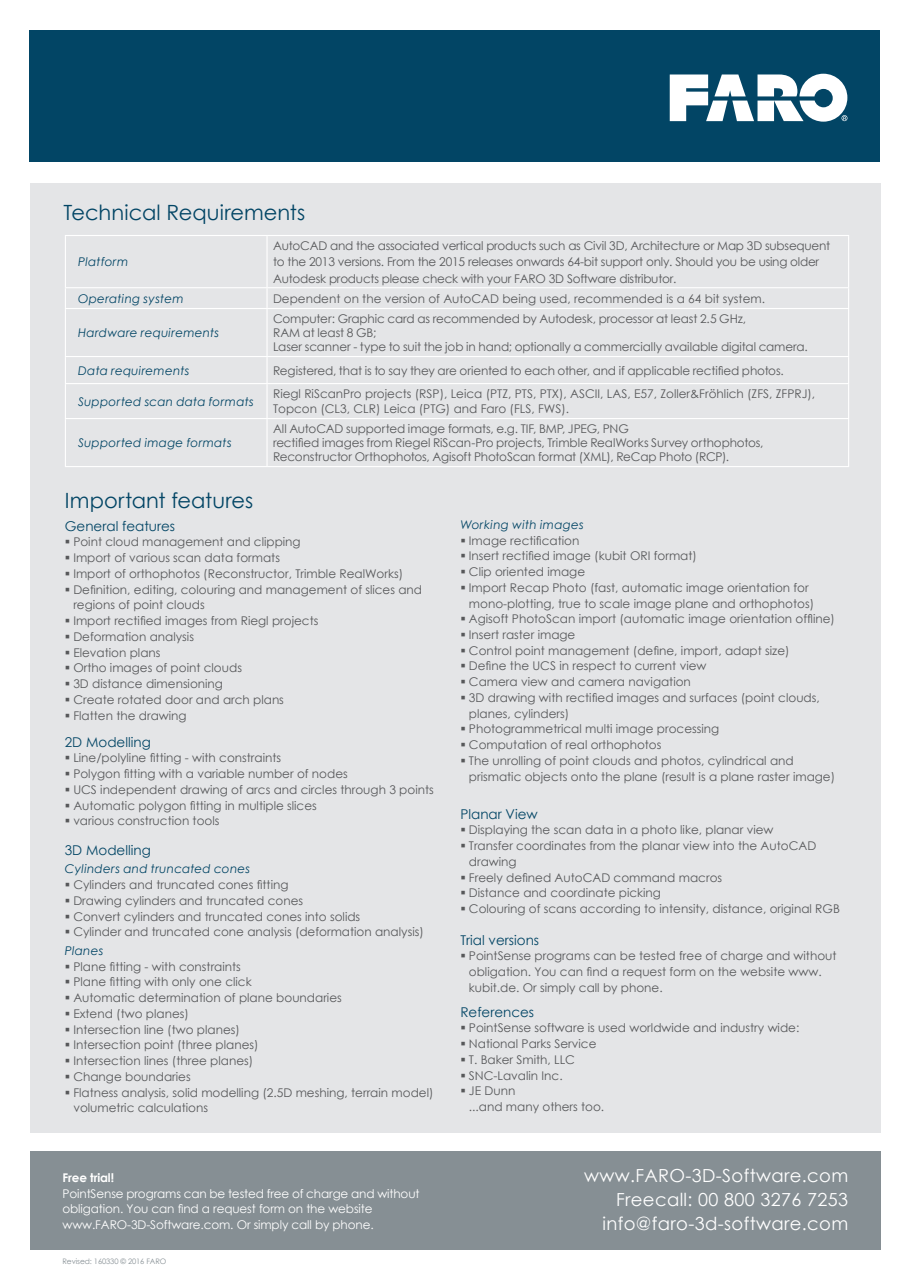
<style>
.page{position:relative;width:910px;height:1280px;background:#fff}
.page>*{position:absolute;margin:0;border:0;box-sizing:border-box;transform-origin:0 0}
.t1{font:21px "Century Gothic";color:#024565}
.t2{font:18px/24px "Century Gothic";letter-spacing:.02em;color:#fff;text-align:right}
.t3{font:13.5px "Century Gothic";color:#024565}
.t4{font:12px/15.8px "Century Gothic";color:#57585a}
.t5{font:12px/16.5px "Century Gothic";letter-spacing:-.02em;color:#57585a}
.t6{font:italic 12px "Century Gothic";letter-spacing:.02em;color:#024565}
.t7{font:12px/15.8px "Century Gothic";letter-spacing:-.01em;color:#fff}
.t8{font:700 12px "Century Gothic";letter-spacing:-.01em;color:#fff}
.t9{font:7.5px "Century Gothic";letter-spacing:-.01em;color:#868f94}
</style>
<div class="page">
<div style="left:30px;top:30px;width:850px;height:132px;background:#024565"></div>
<svg style="left:670px;top:74px;width:177px;height:48px"></svg>
<div style="left:30px;top:1151px;width:850px;height:99px;background:#868f94"></div>
<div style="left:30px;top:183px;width:850px;height:949px;background:#e4e5e7"></div>
<hr style="left:65px;top:235px;width:202px;height:1px;background:#fff">
<hr style="left:65px;top:236px;width:1px;height:51px;background:#fff">
<hr style="left:267px;top:235px;width:582px;height:1px;background:#fff">
<hr style="left:266px;top:236px;width:2px;height:51px;background:#fff">
<hr style="left:848px;top:236px;width:1px;height:51px;background:#fff">
<hr style="left:65px;top:287px;width:202px;height:1px;background:#fff">
<svg style="left:65px;top:288px;width:1px;height:20px"></svg>
<hr style="left:267px;top:287px;width:582px;height:1px;background:#fff">
<hr style="left:266px;top:288px;width:2px;height:20px;background:#fff">
<svg style="left:848px;top:288px;width:1px;height:20px"></svg>
<hr style="left:65px;top:308px;width:202px;height:1px;background:#fff">
<hr style="left:65px;top:309px;width:1px;height:47px;background:#fff">
<hr style="left:267px;top:308px;width:582px;height:1px;background:#fff">
<hr style="left:266px;top:309px;width:2px;height:47px;background:#fff">
<hr style="left:848px;top:309px;width:1px;height:47px;background:#fff">
<hr style="left:65px;top:356px;width:202px;height:1px;background:#fff">
<svg style="left:65px;top:357px;width:1px;height:26px"></svg>
<hr style="left:267px;top:356px;width:582px;height:1px;background:#fff">
<hr style="left:266px;top:357px;width:2px;height:26px;background:#fff">
<svg style="left:848px;top:357px;width:1px;height:26px"></svg>
<hr style="left:65px;top:383px;width:202px;height:1px;background:#fff">
<hr style="left:65px;top:384px;width:1px;height:34px;background:#fff">
<hr style="left:267px;top:383px;width:582px;height:1px;background:#fff">
<hr style="left:266px;top:384px;width:2px;height:34px;background:#fff">
<hr style="left:848px;top:384px;width:1px;height:34px;background:#fff">
<hr style="left:65px;top:418px;width:202px;height:1px;background:#fff">
<hr style="left:65px;top:419px;width:1px;height:47px;background:#fff">
<hr style="left:267px;top:418px;width:582px;height:1px;background:#fff">
<hr style="left:266px;top:419px;width:2px;height:47px;background:#fff">
<hr style="left:848px;top:419px;width:1px;height:47px;background:#fff">
<hr style="left:65px;top:466px;width:202px;height:1px;background:#fff">
<hr style="left:267px;top:466px;width:582px;height:1px;background:#fff">
<h1 class="t1" style="left:64px;top:197px;width:243px">Technical Requirements</h1>
<p class="t6" style="left:78px;top:253px;width:52px">Platform</p>
<p class="t5" style="left:273px;top:237px;width:559px">AutoCAD and the associated vertical products such as Civil 3D, Architecture or Map 3D subsequent to the 2013 versions. From the 2015 releases onwards 64-bit support only. Should you be using older<br>Autodesk products please check with your FARO 3D Software distributor.</p>
<p class="t6" style="left:78px;top:290px;width:107px">Operating system</p>
<p class="t4" style="left:273px;top:290px;width:493px">Dependent on the version of AutoCAD being used, recommended is a 64 bit system.</p>
<p class="t6" style="left:78px;top:324px;width:143px">Hardware requirements</p>
<p class="t4" style="left:273px;top:311px;width:536px;line-height:14.4px">Computer: Graphic card as recommended by Autodesk, processor at least 2.5 GHz,<br>RAM at least 8 GB;<br>Laser scanner - type to suit the job in hand; optionally a commercially available digital camera.</p>
<p class="t6" style="left:78px;top:362px;width:113px">Data requirements</p>
<p class="t4" style="left:273px;top:362px;width:512px">Registered, that is to say they are oriented to each other, and if applicable rectified photos.</p>
<p class="t6" style="left:78px;top:393px;width:177px">Supported scan data formats</p>
<p class="t4" style="left:273px;top:385px;width:544px">Riegl RiScanPro projects (RSP), Leica (PTZ, PTS, PTX), ASCII, LAS, E57, Zoller&amp;Fröhlich (ZFS, ZFPRJ),<br>Topcon (CL3, CLR) Leica (PTG) and Faro (FLS, FWS).</p>
<p class="t6" style="left:78px;top:434px;width:155px">Supported image formats</p>
<p class="t4" style="left:273px;top:421px;width:492px;line-height:14.4px">All AutoCAD supported image formats, e.g. TIF, BMP, JPEG, PNG<br>rectified images from Riegel RiScan-Pro projects, Trimble RealWorks Survey orthophotos,<br>Reconstructor Orthophotos, Agisoft PhotoScan format (XML), ReCap Photo (RCP).</p>
<h1 class="t1" style="left:65px;top:486px;width:190px">Important features</h1>
<p class="t3" style="left:65px;top:516px;width:112px">General features</p>
<p class="t4" style="left:73px;top:534px;width:350px">Point cloud management and clipping<br>Import of various scan data formats<br>Import of orthophotos (Reconstructor, Trimble RealWorks)<br>Definition, editing, colouring and management of slices and regions of point clouds<br>Import rectified images from Riegl projects<br>Deformation analysis<br>Elevation plans<br>Ortho images of point clouds<br>3D distance dimensioning<br>Create rotated door and arch plans<br>Flatten the drawing</p>
<p class="t3" style="left:65px;top:732px;width:87px">2D Modelling</p>
<p class="t4" style="left:73px;top:750px;width:362px">Line/polyline fitting - with constraints<br>Polygon fitting with a variable number of nodes<br>UCS independent drawing of arcs and circles through 3 points Automatic polygon fitting in multiple slices<br>various construction tools</p>
<p class="t3" style="left:65px;top:840px;width:87px">3D Modelling</p>
<p class="t6" style="left:65px;top:860px;width:187px">Cylinders and truncated cones</p>
<p class="t4" style="left:73px;top:877px;width:352px">Cylinders and truncated cones fitting<br>Drawing cylinders and truncated cones<br>Convert cylinders and truncated cones into solids<br>Cylinder and truncated cone analysis (deformation analysis)</p>
<p class="t6" style="left:65px;top:942px;width:40px">Planes</p>
<p class="t4" style="left:73px;top:958px;width:362px">Plane fitting - with constraints<br>Plane fitting with only one click<br>Automatic determination of plane boundaries<br>Extend (two planes)<br>Intersection line (two planes)<br>Intersection point (three planes)<br>Intersection lines (three planes)<br>Change boundaries<br>Flatness analysis, solid modelling (2.5D meshing, terrain model) volumetric calculations</p>
<p class="t8" style="left:63px;top:1168px;width:53px">Free trial!</p>
<p class="t7" style="left:63px;top:1185px;width:359px">PointSense programs can be tested free of charge and without obligation. You can find a request form on the website www.FARO-3D-Software.com. Or simply call by phone.</p>
<p class="t9" style="left:63px;top:1256px;width:105px">Revised: 160330 © 2016 FARO</p>
<p class="t6" style="left:460px;top:516px;width:125px">Working with images</p>
<p class="t4" style="left:469px;top:532px;width:368px">Image rectification<br>Insert rectified image (kubit ORI format)<br>Clip oriented image<br>Import Recap Photo (fast, automatic image orientation for mono-plotting, true to scale image plane and orthophotos)<br>Agisoft PhotoScan import (automatic image orientation offline)<br>Insert raster image<br>Control point management (define, import, adapt size)<br>Define the UCS in respect to current view<br>Camera view and camera navigation<br>3D drawing with rectified images and surfaces (point clouds, planes, cylinders)<br>Photogrammetrical multi image processing<br>Computation of real orthophotos<br>The unrolling of point clouds and photos, cylindrical and prismatic objects onto the plane (result is a plane raster image)</p>
<p class="t3" style="left:460px;top:804px;width:79px">Planar View</p>
<p class="t4" style="left:469px;top:822px;width:372px">Displaying the scan data in a photo like, planar view<br>Transfer coordinates from the planar view into the AutoCAD drawing<br>Freely defined AutoCAD command macros<br>Distance and coordinate picking<br>Colouring of scans according to intensity, distance, original RGB</p>
<p class="t3" style="left:460px;top:930px;width:80px">Trial versions</p>
<p class="t4" style="left:469px;top:948px;width:369px">PointSense programs can be tested free of charge and without obligation. You can find a request form on the website www. kubit.de. Or simply call by phone.</p>
<p class="t3" style="left:460px;top:1002px;width:75px">References</p>
<p class="t4" style="left:469px;top:1020px;width:332px">PointSense software is used worldwide and industry wide:<br>National Parks Service<br>T. Baker Smith, LLC<br>SNC-Lavalin Inc.<br>JE Dunn<br>...and many others too.</p>
<h2 class="t2" style="left:584px;top:1163px;width:266px">www.FARO-3D-Software.com<br>Freecall: 00 800 3276 7253 info@faro-3d-software.com</h2>
</div>
